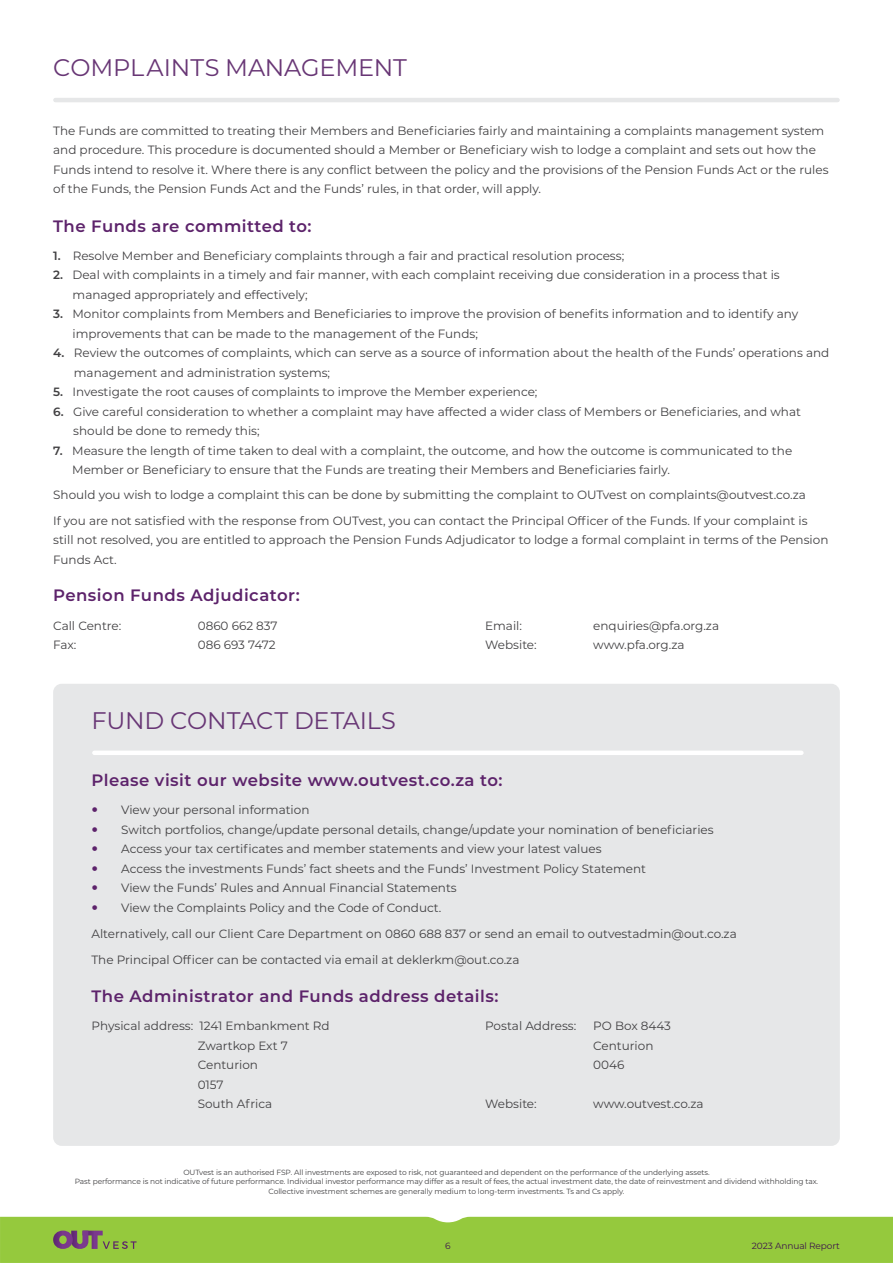
<style>
.page{position:relative;width:893px;height:1263px;background:#fff}
.page>*{position:absolute;margin:0;border:0;box-sizing:border-box;transform-origin:0 0}
.t1{font:24px "Montserrat";letter-spacing:-.01em;color:#683675}
.t2{font:600 16.5px "Montserrat";letter-spacing:.03em;color:#5d236b}
.t3{font:12px/19.5px "Montserrat";color:#414042}
.t4{font:9px "Montserrat";letter-spacing:-.01em;color:#3d134c}
.t5{font:7.5px/9.8px "Montserrat";letter-spacing:-.01em;color:#414042;text-align:center}
.s1{font-weight:600}
</style>
<div class="page">
<div style="left:0;top:1217px;width:893px;height:46px;background:#95c93d"></div>
<div style="left:53px;top:684px;width:787px;height:462px;background:#e6e7e8;border-radius:9px"></div>
<div style="left:94px;top:750px;width:707px;height:5px;background:#fff"></div>
<hr style="left:55px;top:98px;width:783px;height:4px;background:#e6e7e8">
<h1 class="t1" style="left:53px;top:51px;width:355px">COMPLAINTS MANAGEMENT</h1>
<p class="t3" style="left:53px;top:120px;width:777px">The Funds are committed to treating their Members and Beneficiaries fairly and maintaining a complaints management system and procedure. This procedure is documented should a Member or Beneficiary wish to lodge a complaint and sets out how the Funds intend to resolve it. Where there is any conflict between the policy and the provisions of the Pension Funds Act or the rules of the Funds, the Pension Funds Act and the Funds’ rules, in that order, will apply.</p>
<h2 class="t2" style="left:53px;top:214px;width:260px">The Funds are committed to:</h2>
<p class="t3" style="left:53px;top:245px;width:573px"><span class="s1">1.</span> Resolve Member and Beneficiary complaints through a fair and practical resolution process;</p>
<p class="t3" style="left:73px;top:265px;width:709px;text-indent:-19px"><span class="s1">2.</span> Deal with complaints in a timely and fair manner, with each complaint receiving due consideration in a process that is managed appropriately and effectively;</p>
<p class="t3" style="left:72px;top:304px;width:727px;text-indent:-19px"><span class="s1">3.</span> Monitor complaints from Members and Beneficiaries to improve the provision of benefits information and to identify any improvements that can be made to the management of the Funds;</p>
<p class="t3" style="left:74px;top:343px;width:757px;text-indent:-21px"><span class="s1">4.</span> Review the outcomes of complaints, which can serve as a source of information about the health of the Funds’ operations and management and administration systems;</p>
<p class="t3" style="left:53px;top:382px;width:486px"><span class="s1">5.</span> Investigate the root causes of complaints to improve the Member experience;</p>
<p class="t3" style="left:73px;top:401px;width:729px;text-indent:-20px"><span class="s1">6.</span> Give careful consideration to whether a complaint may have affected a wider class of Members or Beneficiaries, and what should be done to remedy this;</p>
<p class="t3" style="left:72px;top:440px;width:721px;text-indent:-19px"><span class="s1">7.</span> Measure the length of time taken to deal with a complaint, the outcome, and how the outcome is communicated to the<br>Member or Beneficiary to ensure that the Funds are treating their Members and Beneficiaries fairly.</p>
<p class="t3" style="left:53px;top:481px;width:756px;line-height:26px">Should you wish to lodge a complaint this can be done by submitting the complaint to OUTvest on complaints@outvest.co.za<br>If you are not satisfied with the response from OUTvest, you can contact the Principal Officer of the Funds. If your complaint is</p>
<p class="t3" style="left:53px;top:530px;width:777px">still not resolved, you are entitled to approach the Pension Funds Adjudicator to lodge a formal complaint in terms of the Pension<br>Funds Act.</p>
<h2 class="t2" style="left:53px;top:584px;width:248px">Pension Funds Adjudicator:</h2>
<p class="t3" style="left:53px;top:615px;width:70px">Call Centre:</p>
<p class="t3" style="left:198px;top:615px;width:81px">0860 662 837</p>
<p class="t3" style="left:485px;top:615px;width:38px">Email:</p>
<p class="t3" style="left:593px;top:615px;width:127px">enquiries@pfa.org.za</p>
<p class="t3" style="left:53px;top:634px;width:25px">Fax:</p>
<p class="t3" style="left:198px;top:634px;width:79px">086 693 7472</p>
<p class="t3" style="left:485px;top:634px;width:53px">Website:</p>
<p class="t3" style="left:593px;top:634px;width:93px">www.pfa.org.za</p>
<h1 class="t1" style="left:91px;top:704px;width:306px">FUND CONTACT DETAILS</h1>
<h2 class="t2" style="left:91px;top:769px;width:413px">Please visit our website www.outvest.co.za to:</h2>
<p class="t3" style="left:121px;top:800px;width:594px">View your personal information<br>Switch portfolios, change/update personal details, change/update your nomination of beneficiaries Access your tax certificates and member statements and view your latest values<br>Access the investments Funds’ fact sheets and the Funds’ Investment Policy Statement<br>View the Funds’ Rules and Annual Financial Statements<br>View the Complaints Policy and the Code of Conduct.</p>
<p class="t3" style="left:91px;top:920px;width:647px;line-height:26px">Alternatively, call our Client Care Department on 0860 688 837 or send an email to outvestadmin@out.co.za<br>The Principal Officer can be contacted via email at deklerkm@out.co.za</p>
<h2 class="t2" style="left:91px;top:985px;width:408px">The Administrator and Funds address details:</h2>
<p class="t3" style="left:91px;top:1016px;width:240px">Physical address: 1241 Embankment Rd</p>
<p class="t3" style="left:485px;top:1016px;width:93px">Postal Address:</p>
<p class="t3" style="left:593px;top:1016px;width:79px">PO Box 8443</p>
<p class="t3" style="left:198px;top:1035px;width:92px">Zwartkop Ext 7</p>
<p class="t3" style="left:593px;top:1035px;width:62px">Centurion</p>
<p class="t3" style="left:198px;top:1055px;width:62px">Centurion</p>
<p class="t3" style="left:593px;top:1055px;width:33px">0046</p>
<p class="t3" style="left:198px;top:1074px;width:76px">0157<br>South Africa</p>
<p class="t3" style="left:485px;top:1094px;width:53px">Website:</p>
<p class="t3" style="left:593px;top:1094px;width:112px">www.outvest.co.za</p>
<p class="t5" style="left:75px;top:1167px;width:745px">OUTvest is an authorised FSP. All investments are exposed to risk, not guaranteed and dependent on the performance of the underlying assets.<br>Past performance is not indicative of future performance. Individual investor performance may differ as a result of fees, the actual investment date, the date of reinvestment and dividend withholding tax.<br>Collective investment schemes are generally medium to long-term investments. Ts and Cs apply.</p>
<p class="t4" style="left:445px;top:1239px;width:7px">6</p>
<p class="t4" style="left:752px;top:1239px;width:89px">2023 Annual Report</p>
</div>
